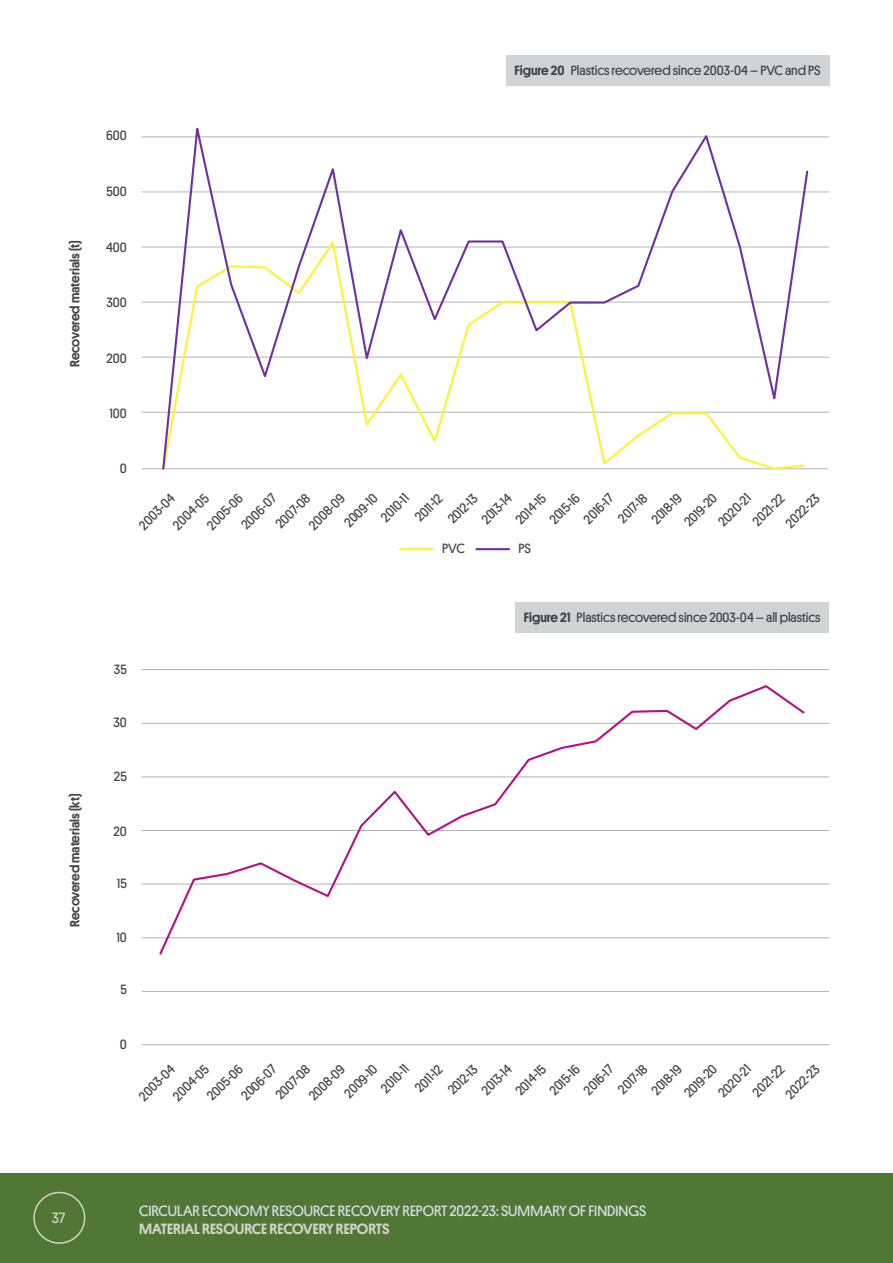
<style>
.page{position:relative;width:893px;height:1263px;background:#fff}
.page>*{position:absolute;margin:0;border:0;box-sizing:border-box;transform-origin:0 0}
.t1{font:15px "Platform";color:#d7e0e7}
.t2{font:500 15px "Platform";color:#d1d5c5}
.t3{font:15px "Platform";color:#d1d5c5}
.t4{font:13.5px/22.2px "Platform";color:#464545}
.c__figure{font:13.5px "Platform";color:#414042}
.t5{font:500 13.5px "Platform";color:#464545}
.s1{font-weight:500}
</style>
<div class="page">
<div style="left:506px;top:55px;width:323px;height:31px;background:#d1d3d4"></div>
<div style="left:515px;top:602px;width:314px;height:31px;background:#d1d3d4"></div>
<hr style="left:142px;top:136px;width:687px;height:1px;background:#b3b3b3">
<hr style="left:142px;top:191px;width:687px;height:1px;background:#b3b3b3">
<hr style="left:142px;top:247px;width:687px;height:1px;background:#b3b3b3">
<hr style="left:142px;top:302px;width:687px;height:1px;background:#b3b3b3">
<hr style="left:142px;top:357px;width:687px;height:1px;background:#b3b3b3">
<hr style="left:142px;top:412px;width:687px;height:1px;background:#b3b3b3">
<hr style="left:142px;top:468px;width:686px;height:1px;background:#b3b3b3">
<svg style="left:161px;top:127px;width:649px;height:343px"></svg>
<hr style="left:400px;top:548px;width:33px;height:2px;background:#fff133">
<hr style="left:476px;top:548px;width:33px;height:2px;background:#7030a0">
<hr style="left:142px;top:991px;width:687px;height:1px;background:#b3b3b3">
<hr style="left:142px;top:937px;width:687px;height:1px;background:#b3b3b3">
<hr style="left:142px;top:884px;width:687px;height:1px;background:#b3b3b3">
<hr style="left:142px;top:830px;width:687px;height:1px;background:#b3b3b3">
<hr style="left:142px;top:776px;width:687px;height:1px;background:#b3b3b3">
<hr style="left:142px;top:723px;width:687px;height:1px;background:#b3b3b3">
<hr style="left:142px;top:669px;width:687px;height:1px;background:#b3b3b3">
<hr style="left:142px;top:1044px;width:687px;height:1px;background:#b3b3b3">
<svg style="left:158px;top:685px;width:648px;height:270px"></svg>
<div style="left:0;top:1174px;width:893px;height:89px;background:#517737"></div>
<div style="left:33px;top:1192px;width:52px;height:52px;border:2px solid #d1d5c5;border-radius:50%"></div>
<p class="t5" style="left:65px;top:367px;width:128px;rotate:-90deg">RECOVERED MATERIALS (T)</p>
<p class="t5" style="left:65px;top:927px;width:135px;rotate:-90deg">RECOVERED MATERIALS (KT)</p>
<p class="c__figure" style="left:514px;top:61px;width:308px"><span class="s1">FIGURE 20</span> Plastics recovered since 2003-04 – PVC and PS</p>
<p class="t4" style="left:106px;top:123px;width:22px">600</p>
<p class="t4" style="left:106px;top:179px;width:22px">500</p>
<p class="t4" style="left:106px;top:236px;width:22px">400</p>
<p class="t4" style="left:107px;top:291px;width:22px">300</p>
<p class="t4" style="left:107px;top:346px;width:22px">200</p>
<p class="t4" style="left:110px;top:402px;width:19px">100</p>
<p class="t4" style="left:120px;top:456px;width:8px">0</p>
<p class="t4" style="left:201px;top:519px;width:46px;rotate:-45deg">2005-06</p>
<p class="t4" style="left:269px;top:517px;width:44px;rotate:-45deg">2007-08</p>
<p class="t4" style="left:359px;top:495px;width:35px;text-indent:-30px;rotate:-45deg">2009-10<br>2010-11</p>
<p class="t4" style="left:409px;top:510px;width:34px;rotate:-45deg">2011-12</p>
<p class="t4" style="left:235px;top:518px;width:45px;rotate:-45deg">2006-07</p>
<p class="t4" style="left:303px;top:519px;width:46px;rotate:-45deg">2008-09</p>
<p class="t4" style="left:442px;top:512px;width:37px;rotate:-45deg">2012-13</p>
<p class="t4" style="left:475px;top:513px;width:38px;rotate:-45deg">2013-14</p>
<p class="t4" style="left:509px;top:513px;width:38px;rotate:-45deg">2014-15</p>
<p class="t4" style="left:543px;top:513px;width:38px;rotate:-45deg">2015-16</p>
<p class="t4" style="left:577px;top:513px;width:38px;rotate:-45deg">2016-17</p>
<p class="t4" style="left:612px;top:512px;width:36px;rotate:-45deg">2017-18</p>
<p class="t4" style="left:645px;top:513px;width:38px;rotate:-45deg">2018-19</p>
<p class="t4" style="left:678px;top:516px;width:41px;rotate:-45deg">2019-20</p>
<p class="t4" style="left:712px;top:515px;width:41px;rotate:-45deg">2020-21</p>
<p class="t4" style="left:746px;top:515px;width:40px;rotate:-45deg">2021-22</p>
<p class="t4" style="left:779px;top:517px;width:43px;rotate:-45deg">2022-23</p>
<p class="t4" style="left:133px;top:519px;width:46px;rotate:-45deg">2003-04</p>
<p class="t4" style="left:167px;top:519px;width:46px;rotate:-45deg">2004-05</p>
<p class="t4" style="left:442px;top:537px;width:24px">PVC</p>
<p class="t4" style="left:519px;top:537px;width:14px">PS</p>
<p class="t4" style="left:114px;top:657px;width:14px">35</p>
<p class="t4" style="left:113px;top:710px;width:15px">30</p>
<p class="t4" style="left:114px;top:765px;width:14px">25</p>
<p class="t4" style="left:114px;top:819px;width:15px">20</p>
<p class="t4" style="left:117px;top:872px;width:11px">15</p>
<p class="t4" style="left:117px;top:926px;width:12px">10</p>
<p class="t4" style="left:120px;top:977px;width:8px">5</p>
<p class="c__figure" style="left:524px;top:608px;width:298px"><span class="s1">FIGURE 21</span> Plastics recovered since 2003-04 – all plastics</p>
<p class="t4" style="left:120px;top:1032px;width:8px">0</p>
<p class="t4" style="left:201px;top:1090px;width:46px;rotate:-45deg">2005-06</p>
<p class="t4" style="left:269px;top:1088px;width:44px;rotate:-45deg">2007-08</p>
<p class="t4" style="left:359px;top:1066px;width:35px;text-indent:-30px;rotate:-45deg">2009-10<br>2010-11</p>
<p class="t4" style="left:409px;top:1081px;width:34px;rotate:-45deg">2011-12</p>
<p class="t4" style="left:235px;top:1089px;width:45px;rotate:-45deg">2006-07</p>
<p class="t4" style="left:303px;top:1090px;width:46px;rotate:-45deg">2008-09</p>
<p class="t4" style="left:442px;top:1083px;width:37px;rotate:-45deg">2012-13</p>
<p class="t4" style="left:475px;top:1084px;width:38px;rotate:-45deg">2013-14</p>
<p class="t4" style="left:509px;top:1084px;width:38px;rotate:-45deg">2014-15</p>
<p class="t4" style="left:543px;top:1084px;width:38px;rotate:-45deg">2015-16</p>
<p class="t4" style="left:577px;top:1084px;width:38px;rotate:-45deg">2016-17</p>
<p class="t4" style="left:612px;top:1083px;width:36px;rotate:-45deg">2017-18</p>
<p class="t4" style="left:645px;top:1084px;width:38px;rotate:-45deg">2018-19</p>
<p class="t4" style="left:678px;top:1086px;width:41px;rotate:-45deg">2019-20</p>
<p class="t4" style="left:712px;top:1086px;width:41px;rotate:-45deg">2020-21</p>
<p class="t4" style="left:746px;top:1086px;width:40px;rotate:-45deg">2021-22</p>
<p class="t4" style="left:779px;top:1088px;width:43px;rotate:-45deg">2022-23</p>
<p class="t4" style="left:133px;top:1090px;width:46px;rotate:-45deg">2003-04</p>
<p class="t4" style="left:167px;top:1090px;width:46px;rotate:-45deg">2004-05</p>
<p class="t3" style="left:52px;top:1206px;width:15px">37</p>
<p class="t1" style="left:139px;top:1200px;width:509px">CIRCULAR ECONOMY RESOURCE RECOVERY REPORT 2022-23: SUMMARY OF FINDINGS</p>
<p class="t2" style="left:139px;top:1218px;width:21px">MATERIAL</p>
<p class="t2" style="left:202px;top:1218px;width:9px">RESO</p>
<p class="t2" style="left:235px;top:1218px;width:44px">URCE RECOVER</p>
<p class="t2" style="left:326px;top:1218px;width:19px">Y REPORTS</p>
</div>
